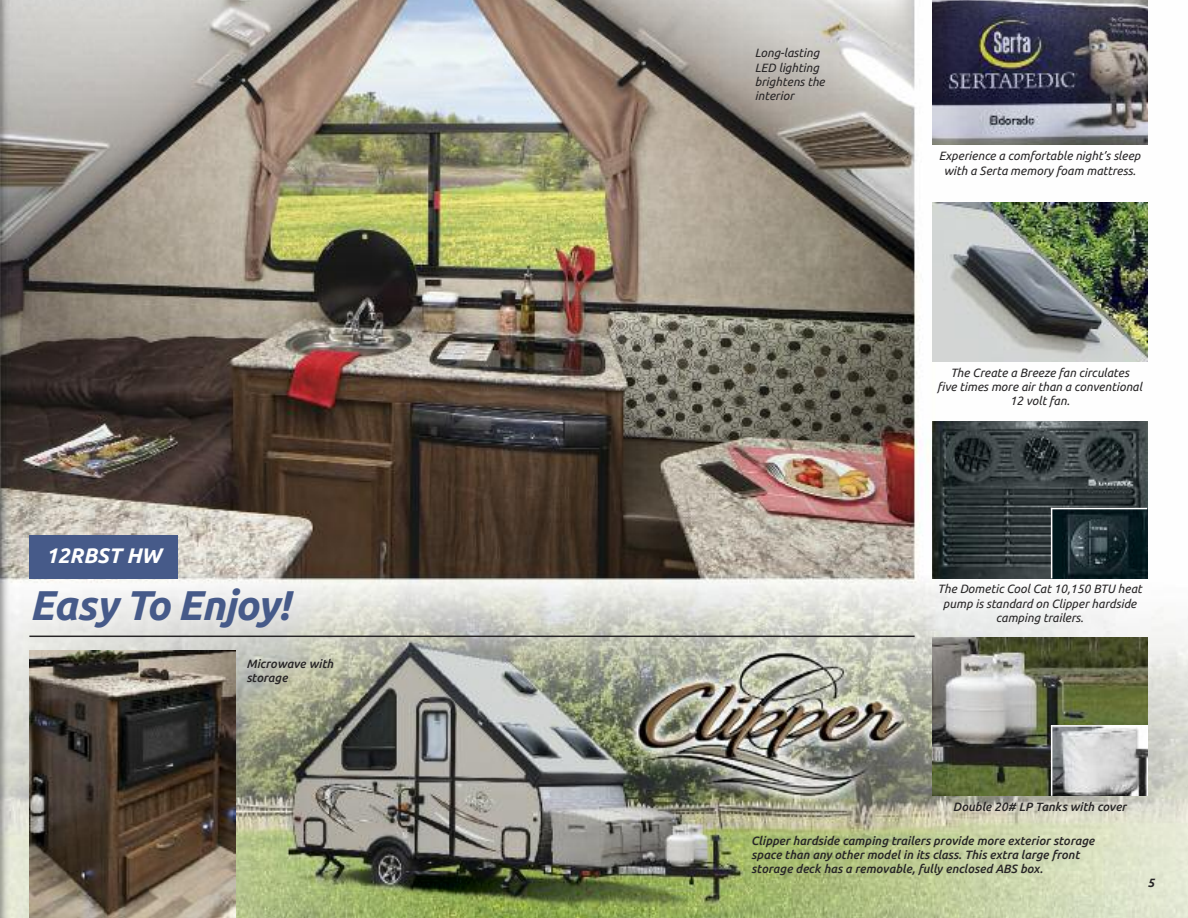
<style>
.page{position:relative;width:1188px;height:918px;background:#fff}
.page>*{position:absolute;margin:0;border:0;box-sizing:border-box;transform-origin:0 0}
.t1{font:italic 700 41.55px "Ubuntu";letter-spacing:-.025em;color:#465a89}
.t2{font:italic 700 21px "Ubuntu";color:#fff}
.t3{font:italic 12px/14.2px "Ubuntu";color:#272526;text-align:center}
.t4{font:italic 500 12px/14.2px "Ubuntu";color:#272526}
.t5{font:italic 700 12px "Ubuntu";color:#272526}
</style>
<div class="page">
<img style="left:0;top:0;width:1188px;height:918px">
<img style="left:29px;top:651px;width:207px;height:267px">
<img style="left:932px;top:0;width:215px;height:145px">
<img style="left:932px;top:203px;width:215px;height:158px">
<img style="left:932px;top:637px;width:215px;height:159px">
<img style="left:932px;top:421px;width:215px;height:157px">
<img style="left:1052px;top:509px;width:95px;height:69px">
<div style="left:29px;top:536px;width:148px;height:43px;background:#465a89"></div>
<hr style="left:29px;top:636px;width:886px;height:1px;background:#272526">
<hr style="left:1051px;top:508px;width:96px;height:1px;background:#fff">
<hr style="left:1051px;top:508px;width:1px;height:70px;background:#fff">
<img style="left:1052px;top:727px;width:95px;height:69px">
<hr style="left:1051px;top:725px;width:96px;height:2px;background:#fff">
<hr style="left:1051px;top:725px;width:1px;height:71px;background:#fff">
<h2 class="t2" style="left:46px;top:543px;width:117px">12RBST HW</h2>
<h1 class="t1" style="left:29px;top:580px;width:262px">Easy To Enjoy!</h1>
<p class="t4" style="left:246px;top:656px;width:88px">Microwave with storage</p>
<p class="t3" style="left:755px;top:46px;width:71px;text-align:left">Long-lasting<br>LED lighting brightens the interior</p>
<p class="t3" style="left:939px;top:149px;width:203px">Experience a comfortable night’s sleep with a Serta memory foam mattress.</p>
<p class="t3" style="left:937px;top:365px;width:206px">The Create a Breeze fan circulates<br>five times more air than a conventional<br>12 volt fan.</p>
<p class="t3" style="left:937px;top:582px;width:206px">The Dometic Cool Cat 10,150 BTU heat pump is standard on Clipper hardside camping trailers.</p>
<p class="t4" style="left:953px;top:799px;width:175px">Double 20# LP Tanks with cover</p>
<p class="t4" style="left:751px;top:833px;width:345px">Clipper hardside camping trailers provide more exterior storage space than any other model in its class. This extra large front storage deck has a removable, fully enclosed ABS box.</p>
<p class="t5" style="left:1147px;top:875px;width:8px">5</p>
</div>
